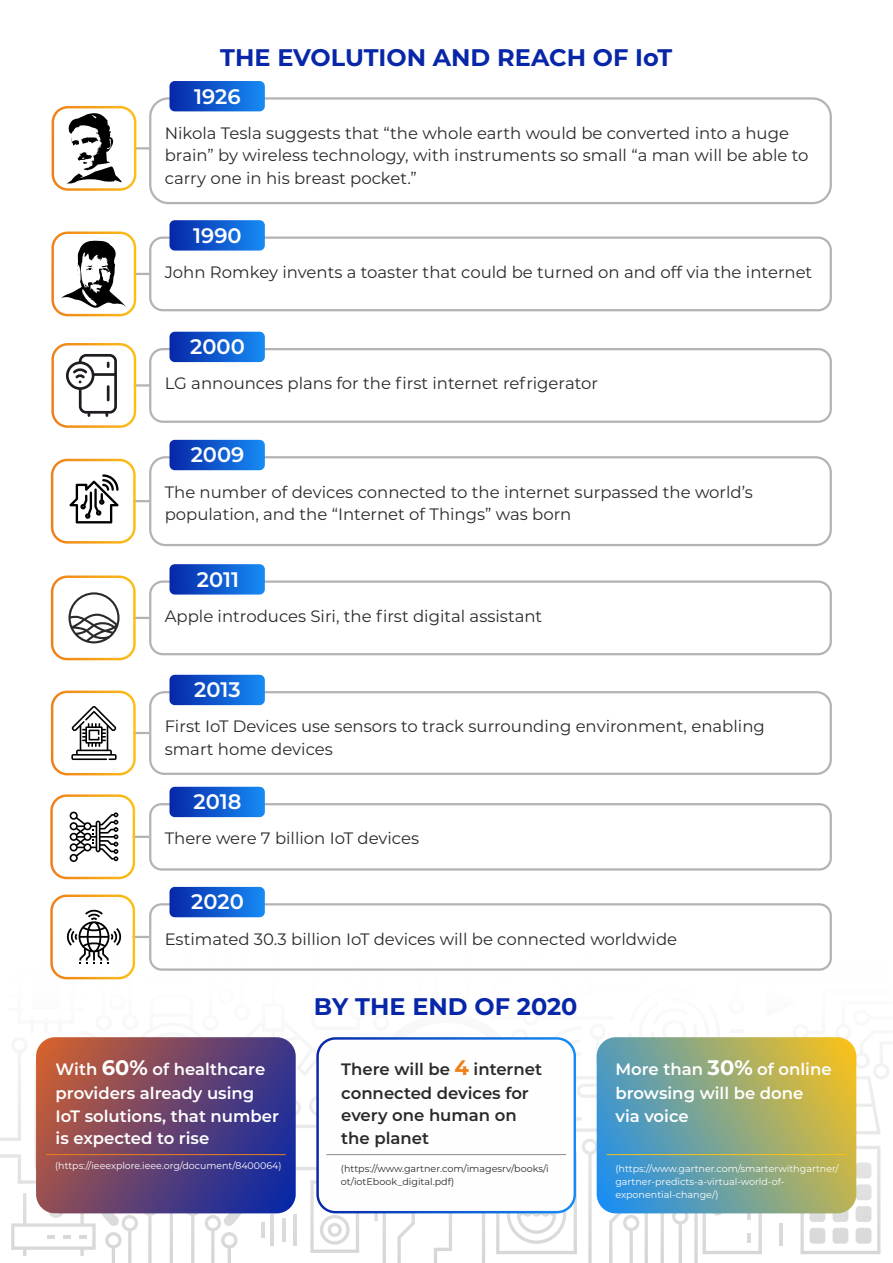
<style>
.page{position:relative;width:893px;height:1263px;background:#fff}
.page>*{position:absolute;margin:0;border:0;box-sizing:border-box;transform-origin:0 0}
.t1{font:700 24px "Montserrat";color:#0727a8}
.t2{font:600 21px "Montserrat";color:#fefefe}
.t3{font:16.5px/22.8px "Montserrat";color:#2b2a29}
.t4{font:600 16.5px/23.1px "Montserrat";color:#fefefe}
.t5{font:600 16.5px/23.1px "Montserrat";color:#2b2a29}
.t6{font:9.6px/13.2px "Montserrat";color:#fefefe}
.t7{font:9.6px/13.2px "Montserrat";color:#2b2a29}
.s1{font-weight:700;font-size:21px}
.s2{font-weight:700;font-size:21px;color:#ef7f1a}
</style>
<div class="page">
<div style="left:149px;top:97px;width:683px;height:107px;border:2px solid #b2b3b3;border-radius:18px"></div>
<div style="left:149px;top:236px;width:683px;height:75px;border:2px solid #b2b3b3;border-radius:13px"></div>
<div style="left:149px;top:348px;width:683px;height:75px;border:2px solid #b2b3b3;border-radius:13px"></div>
<div style="left:149px;top:580px;width:683px;height:75px;border:2px solid #b2b3b3;border-radius:13px"></div>
<div style="left:149px;top:691px;width:683px;height:84px;border:2px solid #b2b3b3;border-radius:14px"></div>
<div style="left:149px;top:803px;width:683px;height:67px;border:2px solid #b2b3b3;border-radius:11px"></div>
<div style="left:149px;top:456px;width:683px;height:90px;border:2px solid #b2b3b3;border-radius:15px"></div>
<div style="left:169px;top:81px;width:96px;height:30px;background:linear-gradient(to right,#0726a7,#168bf4);border-radius:5px"></div>
<div style="left:169px;top:220px;width:96px;height:31px;background:linear-gradient(to right,#0626a7,#178bf4);border-radius:5px"></div>
<div style="left:169px;top:332px;width:96px;height:30px;background:linear-gradient(to right,#0726a7,#168af4);border-radius:5px"></div>
<div style="left:169px;top:564px;width:96px;height:30px;background:linear-gradient(to right,#0726a7,#178bf4);border-radius:5px"></div>
<div style="left:169px;top:675px;width:96px;height:30px;background:linear-gradient(to right,#0726a7,#168af4);border-radius:5px"></div>
<div style="left:169px;top:787px;width:96px;height:30px;background:linear-gradient(to right,#0726a7,#168af4);border-radius:5px"></div>
<div style="left:169px;top:887px;width:96px;height:30px;background:linear-gradient(to right,#0726a7,#168bf4);border-radius:5px"></div>
<div style="left:169px;top:440px;width:96px;height:30px;background:linear-gradient(to right,#0726a7,#168af4);border-radius:5px"></div>
<svg style="left:51px;top:231px;width:99px;height:85px"></svg>
<hr style="left:134px;top:384px;width:16px;height:3px;background:#b2b3b3">
<svg style="left:51px;top:343px;width:85px;height:85px"></svg>
<svg style="left:51px;top:459px;width:99px;height:85px"></svg>
<svg style="left:51px;top:691px;width:99px;height:84px"></svg>
<svg style="left:50px;top:794px;width:99px;height:85px"></svg>
<svg style="left:0;top:894px;width:889px;height:369px"></svg>
<svg style="left:52px;top:106px;width:98px;height:85px"></svg>
<svg style="left:36px;top:1037px;width:260px;height:176px;background:#6a436d"></svg>
<svg style="left:316px;top:1037px;width:260px;height:176px;background:#2869d1"></svg>
<div style="left:319px;top:1040px;width:255px;height:171px;background:#fefefe;border-radius:17px"></div>
<svg style="left:597px;top:1037px;width:259px;height:176px;background:#88a786"></svg>
<hr style="left:46px;top:1154px;width:240px;height:1px;background:#ef7f1a">
<hr style="left:607px;top:1154px;width:239px;height:1px;background:#fcc217">
<hr style="left:326px;top:1154px;width:240px;height:1px;background:#898989">
<svg style="left:51px;top:575px;width:99px;height:85px"></svg>
<h1 class="t1" style="left:220px;top:42px;width:453px">THE EVOLUTION AND REACH OF IoT</h1>
<p class="t2" style="left:194px;top:83px;width:48px">1926</p>
<p class="t3" style="left:165px;top:121px;width:645px">Nikola Tesla suggests that “the whole earth would be converted into a huge brain” by wireless technology, with instruments so small “a man will be able to carry one in his breast pocket.”</p>
<p class="t2" style="left:193px;top:222px;width:50px">1990</p>
<p class="t3" style="left:165px;top:261px;width:649px">John Romkey invents a toaster that could be turned on and off via the internet</p>
<p class="t2" style="left:190px;top:334px;width:56px">2000</p>
<p class="t3" style="left:165px;top:372px;width:435px">LG announces plans for the first internet refrigerator</p>
<p class="t2" style="left:191px;top:442px;width:55px">2009</p>
<p class="t3" style="left:165px;top:480px;width:590px">The number of devices connected to the internet surpassed the world’s population, and the “Internet of Things” was born</p>
<p class="t2" style="left:197px;top:566px;width:44px">2011</p>
<p class="t3" style="left:165px;top:604px;width:379px">Apple introduces Siri, the first digital assistant</p>
<p class="t2" style="left:194px;top:677px;width:48px">2013</p>
<p class="t3" style="left:165px;top:715px;width:602px">First IoT Devices use sensors to track surrounding environment, enabling smart home devices</p>
<p class="t2" style="left:193px;top:789px;width:50px">2018</p>
<p class="t3" style="left:165px;top:827px;width:256px">There were 7 billion IoT devices</p>
<p class="t2" style="left:191px;top:889px;width:54px">2020</p>
<p class="t3" style="left:165px;top:927px;width:514px">Estimated 30.3 billion IoT devices will be connected worldwide</p>
<h1 class="t1" style="left:314px;top:992px;width:265px">BY THE END OF 2020</h1>
<p class="t4" style="left:56px;top:1057px;width:225px">With <span class="s1">60%</span> of healthcare providers already using<br>IoT solutions, that number is expected to rise</p>
<p class="t4" style="left:615px;top:1057px;width:218px">More than <span class="s1">30%</span> of online browsing will be done via voice</p>
<p class="t5" style="left:341px;top:1057px;width:202px">There will be <span class="s2">4</span> internet connected devices for every one human on the planet</p>
<p class="t6" style="left:55px;top:1159px;width:228px">(https://ieeexplore.ieee.org/document/8400064)</p>
<p class="t7" style="left:341px;top:1162px;width:209px">(https://www.gartner.com/imagesrv/books/i ot/iotEbook_digital.pdf)</p>
<p class="t6" style="left:615px;top:1162px;width:225px">(https://www.gartner.com/smarterwithgartner/ gartner-predicts-a-virtual-world-of&shy;exponential-change/)</p>
</div>
